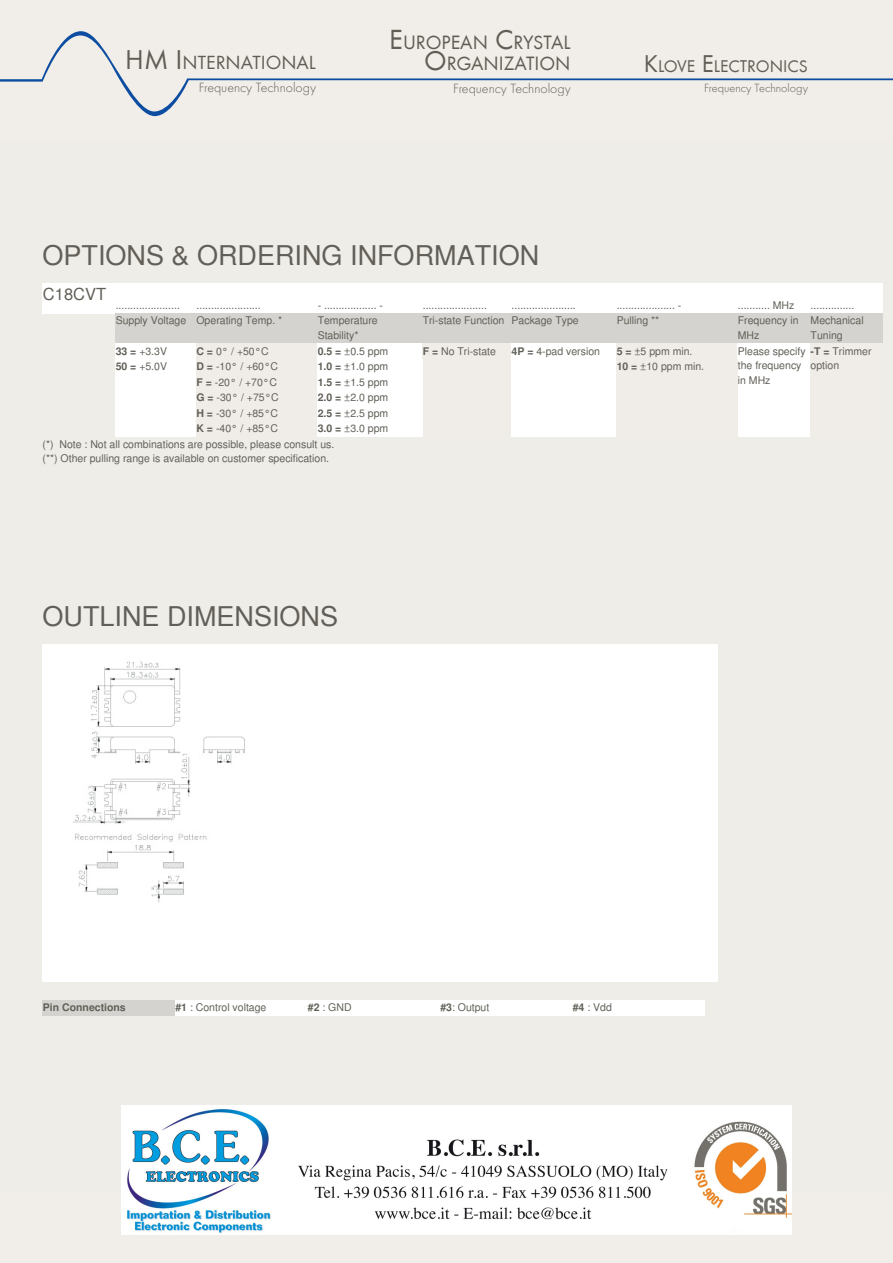
<style>
.page{position:relative;width:893px;height:1263px;background:#fff}
.page>*{position:absolute;margin:0;border:0;box-sizing:border-box;transform-origin:0 0}
.t1{font:27px "Free Sans";color:#615f57}
.t2{font:19.95px/21.5px "Futura T";color:#615e56;text-align:right}
.t3{font:19.8px "Futura T";color:#615e56}
.t4{font:17.55px "Futura T";color:#615e56}
.t5{font:16.5px "Free Sans";color:#615f57}
.t6{font:300 13.95px "Futura T";color:#615e56}
.t7{font:300 12.3px "Futura T";color:#615e56}
.t8{font:10.5px/14.7px "Free Sans";color:#615f57}
.t9{font:700 10.5px "Free Sans";color:#615f57}
.s1{font-size:28.35px}
.s2{font-size:28.5px}
.s3{font-size:25.05px}
.s4{font-weight:700}
</style>
<div class="page">
<div style="left:115px;top:313px;width:81px;height:30px;background:#d5d3cf"></div>
<div style="left:196px;top:313px;width:121px;height:30px;background:#d5d3cf"></div>
<div style="left:317px;top:313px;width:105px;height:30px;background:#d5d3cf"></div>
<div style="left:422px;top:313px;width:89px;height:30px;background:#d5d3cf"></div>
<div style="left:511px;top:313px;width:105px;height:30px;background:#d5d3cf"></div>
<div style="left:616px;top:313px;width:121px;height:30px;background:#d5d3cf"></div>
<div style="left:737px;top:313px;width:73px;height:30px;background:#d5d3cf"></div>
<div style="left:810px;top:313px;width:73px;height:30px;background:#d5d3cf"></div>
<div style="left:196px;top:343px;width:121px;height:16px;background:#f0ede9"></div>
<div style="left:422px;top:343px;width:89px;height:94px;background:#f0ede9"></div>
<div style="left:616px;top:343px;width:121px;height:16px;background:#f0ede9"></div>
<div style="left:810px;top:343px;width:73px;height:94px;background:#f0ede9"></div>
<div style="left:196px;top:359px;width:121px;height:16px;background:#f0ede9"></div>
<div style="left:616px;top:359px;width:121px;height:16px;background:#f0ede9"></div>
<div style="left:196px;top:375px;width:121px;height:15px;background:#f0ede9"></div>
<div style="left:616px;top:375px;width:121px;height:15px;background:#f0ede9"></div>
<div style="left:196px;top:390px;width:121px;height:16px;background:#f0ede9"></div>
<div style="left:616px;top:390px;width:121px;height:16px;background:#f0ede9"></div>
<div style="left:196px;top:406px;width:121px;height:15px;background:#f0ede9"></div>
<div style="left:616px;top:406px;width:121px;height:15px;background:#f0ede9"></div>
<div style="left:196px;top:421px;width:121px;height:16px;background:#f0ede9"></div>
<div style="left:616px;top:421px;width:121px;height:16px;background:#f0ede9"></div>
<div style="left:43px;top:1000px;width:132px;height:16px;background:#d5d3cf"></div>
<img style="left:72px;top:656px;width:173px;height:247px">
<div style="left:0;top:1193px;width:893px;height:70px;background:#f1ede8"></div>
<div style="left:0;top:0;width:893px;height:140px;background:#f1ede8"></div>
<svg style="left:0;top:31px;width:893px;height:85px"></svg>
<img style="left:121px;top:1108px;width:670px;height:127px">
<h3 class="t3" style="left:125px;top:51px;width:192px"><span class="s1">HM I</span>NTERNATIONAL</h3>
<h3 class="t6" style="left:199px;top:79px;width:119px">Frequency Technology</h3>
<h2 class="t2" style="left:389px;top:31px;width:183px"><span class="s2">E</span>UROPEAN <span class="s2">C</span>RYSTAL<br><span class="s2">O</span>RGANIZATION</h2>
<h3 class="t4" style="left:644px;top:56px;width:166px"><span class="s3">K</span>LOVE <span class="s3">E</span>LECTRONICS</h3>
<h3 class="t6" style="left:453px;top:80px;width:119px">Frequency Technology</h3>
<p class="t7" style="left:704px;top:81px;width:105px">Frequency Technology</p>
<h1 class="t1" style="left:43px;top:234px;width:498px">OPTIONS &amp; ORDERING INFORMATION</h1>
<h3 class="t5" style="left:43px;top:282px;width:65px">C18CVT</h3>
<p class="t8" style="left:116px;top:298px;width:66px">......................</p>
<p class="t8" style="left:196px;top:298px;width:66px">......................</p>
<p class="t8" style="left:318px;top:298px;width:67px">- .................. -</p>
<p class="t8" style="left:423px;top:298px;width:66px">......................</p>
<p class="t8" style="left:512px;top:298px;width:66px">......................</p>
<p class="t8" style="left:617px;top:298px;width:66px">.................... -</p>
<p class="t8" style="left:738px;top:298px;width:58px">........... MHz</p>
<p class="t8" style="left:811px;top:298px;width:45px">...............</p>
<p class="t8" style="left:116px;top:314px;width:168px">Supply Voltage Operating Temp. *</p>
<p class="t8" style="left:318px;top:314px;width:62px">Temperature<br>Stability*</p>
<p class="t8" style="left:423px;top:314px;width:157px">Tri-state Function Package Type</p>
<p class="t8" style="left:617px;top:314px;width:44px">Pulling **</p>
<p class="t8" style="left:738px;top:314px;width:62px">Frequency in<br>MHz</p>
<p class="t8" style="left:811px;top:314px;width:55px">Mechanical<br>Tuning</p>
<p class="t8" style="left:116px;top:344px;width:53px"><span class="s4">33 =</span> +3.3V</p>
<p class="t8" style="left:196px;top:344px;width:74px"><span class="s4">C =</span> 0° / +50°C</p>
<p class="t8" style="left:318px;top:344px;width:72px"><span class="s4">0.5 =</span> ±0.5 ppm</p>
<p class="t8" style="left:423px;top:344px;width:75px"><span class="s4">F =</span> No Tri-state</p>
<p class="t8" style="left:512px;top:344px;width:90px"><span class="s4">4P =</span> 4-pad version</p>
<p class="t8" style="left:617px;top:344px;width:77px"><span class="s4">5 =</span> ±5 ppm min.</p>
<p class="t8" style="left:738px;top:344px;width:69px">Please specify the frequency in MHz</p>
<p class="t8" style="left:811px;top:344px;width:62px"><span class="s4">-T =</span> Trimmer</p>
<p class="t8" style="left:116px;top:359px;width:53px"><span class="s4">50 =</span> +5.0V</p>
<p class="t8" style="left:196px;top:359px;width:83px"><span class="s4">D =</span> -10° / +60°C</p>
<p class="t8" style="left:318px;top:359px;width:72px"><span class="s4">1.0 =</span> ±1.0 ppm</p>
<p class="t8" style="left:617px;top:359px;width:89px"><span class="s4">10 =</span> ±10 ppm min.</p>
<p class="t8" style="left:811px;top:358px;width:30px">option</p>
<p class="t8" style="left:196px;top:375px;width:82px"><span class="s4">F =</span> -20° / +70°C</p>
<p class="t8" style="left:318px;top:375px;width:72px"><span class="s4">1.5 =</span> ±1.5 ppm</p>
<p class="t8" style="left:196px;top:390px;width:84px"><span class="s4">G =</span> -30° / +75°C</p>
<p class="t8" style="left:318px;top:390px;width:72px"><span class="s4">2.0 =</span> ±2.0 ppm</p>
<p class="t8" style="left:196px;top:406px;width:83px"><span class="s4">H =</span> -30° / +85°C</p>
<p class="t8" style="left:318px;top:406px;width:72px"><span class="s4">2.5 =</span> ±2.5 ppm</p>
<p class="t8" style="left:196px;top:422px;width:83px"><span class="s4">K =</span> -40° / +85°C</p>
<p class="t8" style="left:43px;top:421px;width:347px;text-indent:275px"><span class="s4">3.0 =</span> ±3.0 ppm (*) Note : Not all combinations are possible, please consult us.<br>(**) Other pulling range is available on customer specification.</p>
<h1 class="t1" style="left:43px;top:596px;width:297px">OUTLINE DIMENSIONS</h1>
<p class="t9" style="left:43px;top:999px;width:84px">Pin Connections</p>
<p class="t8" style="left:175px;top:1000px;width:93px"><span class="s4">#1</span> : Control voltage</p>
<p class="t8" style="left:308px;top:1000px;width:45px"><span class="s4">#2</span> : GND</p>
<p class="t8" style="left:440px;top:1000px;width:51px"><span class="s4">#3</span>: Output</p>
<p class="t8" style="left:573px;top:1000px;width:41px"><span class="s4">#4</span> : Vdd</p>
</div>
